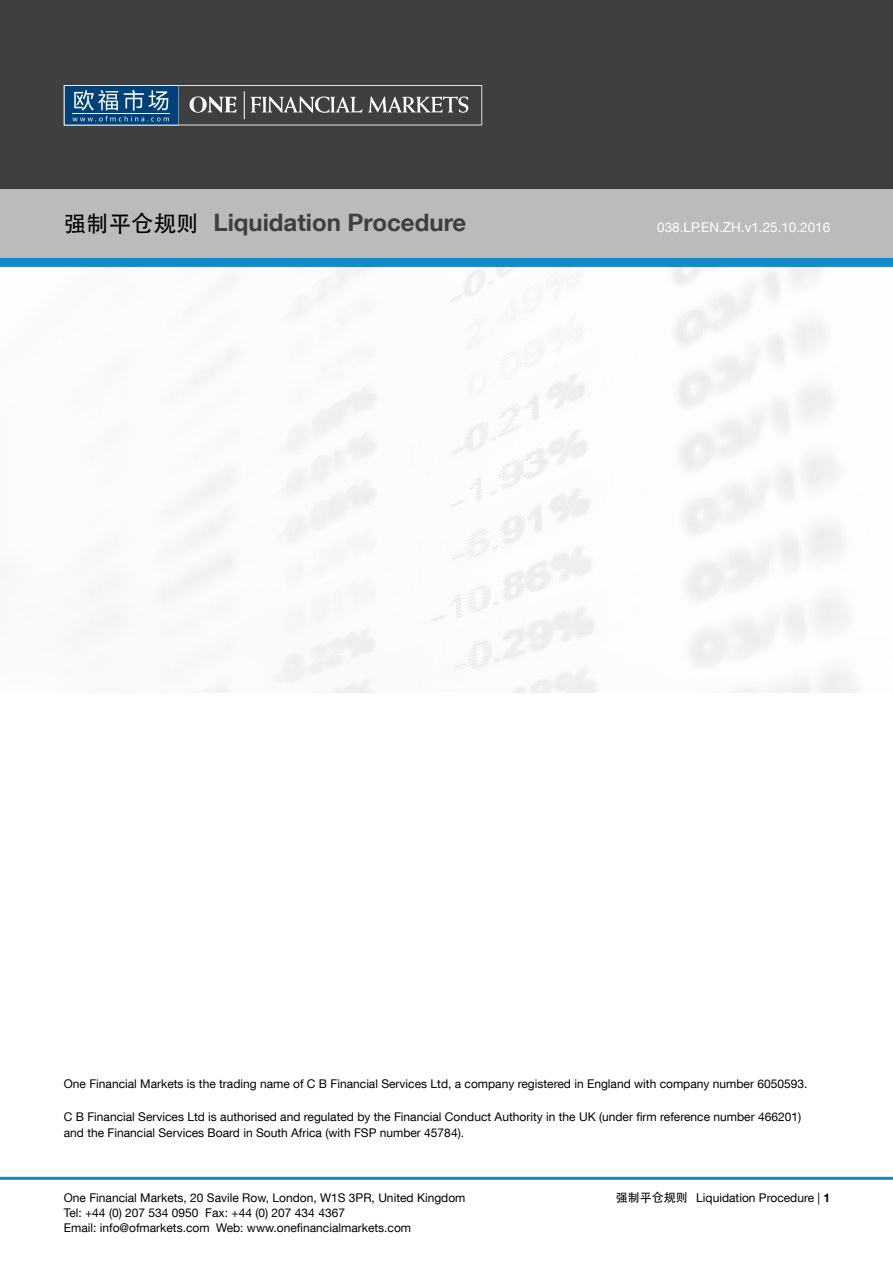
<style>
.page{position:relative;width:893px;height:1263px;background:#fff}
.page>*{position:absolute;margin:0;border:0;box-sizing:border-box;transform-origin:0 0}
.t1{font:700 24px "Helvetica Neue LT Com";color:#3f3f3f}
.t2{font:13.5px "Helvetica Neue LT Com";color:#fff}
.t3{font:12px/15px "Helvetica Neue LT Com";color:#000}
.s1{font-family:"Adobe Heiti Std";font-weight:400;font-size:22.5px;color:#000}
.s2{font-family:"Adobe Heiti Std"}
.s3{font-weight:700}
</style>
<div class="page">
<hr style="left:0;top:1177px;width:893px;height:3px;background:#1589c9">
<div style="left:0;top:0;width:893px;height:190px;background:#3f3f3f"></div>
<div style="left:0;top:189px;width:893px;height:70px;background:#bbb"></div>
<div style="left:0;top:258px;width:893px;height:9px;background:#1589c9"></div>
<svg style="left:64px;top:85px;width:418px;height:40px"></svg>
<h1 class="t1" style="left:64px;top:207px;width:404px"><span class="s1">强制平仓规则</span> Liquidation Procedure</h1>
<p class="t2" style="left:657px;top:219px;width:174px">038.LP.EN.ZH.v1.25.10.2016</p>
<p class="t3" style="left:64px;top:1075px;width:745px">One Financial Markets is the trading name of C B Financial Services Ltd, a company registered in England with company number 6050593.</p>
<p class="t3" style="left:64px;top:1108px;width:739px;line-height:16.5px">C B Financial Services Ltd is authorised and regulated by the Financial Conduct Authority in the UK (under firm reference number 466201) and the Financial Services Board in South Africa (with FSP number 45784).</p>
<p class="t3" style="left:64px;top:1190px;width:403px">One Financial Markets, 20 Savile Row, London, W1S 3PR, United Kingdom<br>Tel: +44 (0) 207 534 0950 Fax: +44 (0) 207 434 4367<br>Email: info@ofmarkets.com Web: www.onefinancialmarkets.com</p>
<p class="t3" style="left:616px;top:1190px;width:216px"><span class="s2">强制平仓规则</span> Liquidation Procedure | <span class="s3">1</span></p>
</div>
